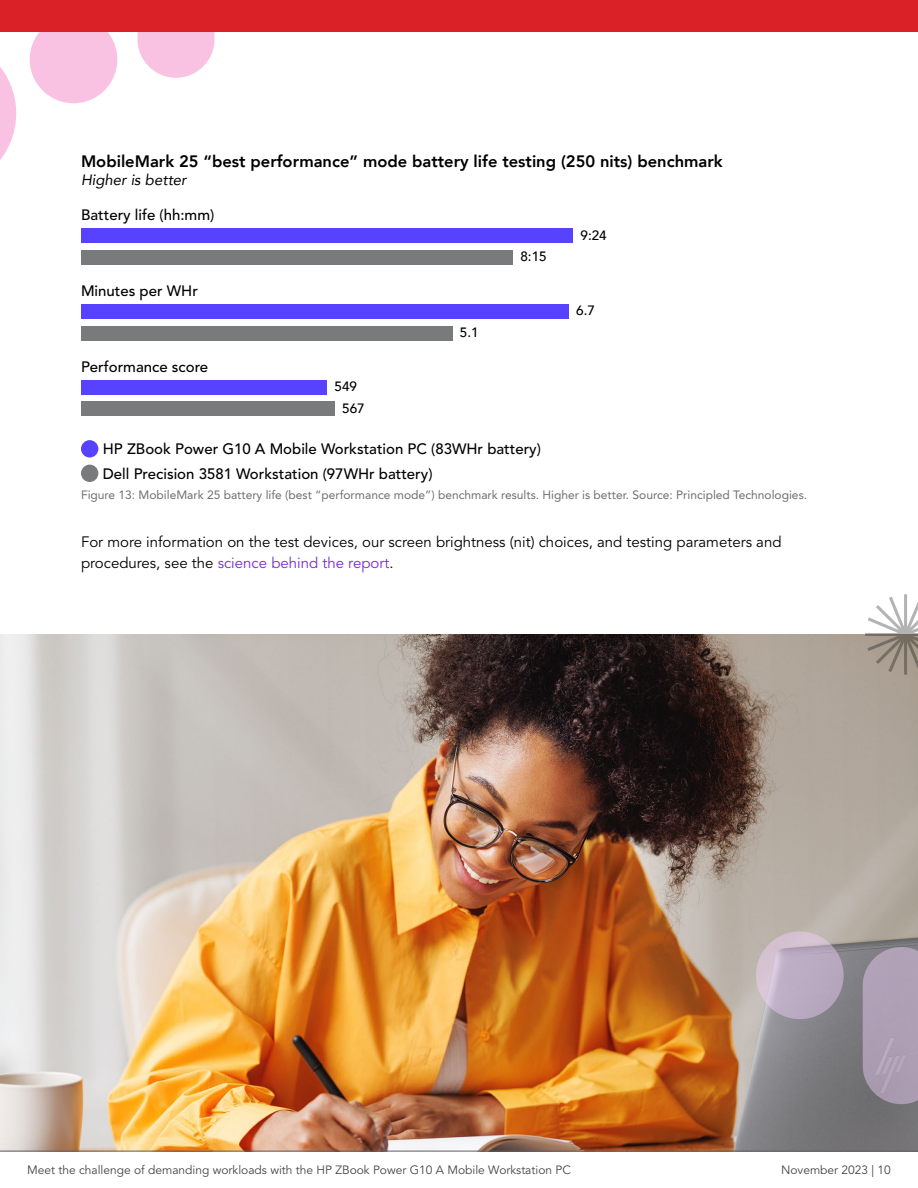
<style>
.page{position:relative;width:918px;height:1188px;background:#fff}
.page>*{position:absolute;margin:0;border:0;box-sizing:border-box;transform-origin:0 0}
.t1{font:800 16.5px "Avenir";color:#000}
.t2{font:500 15px/24.5px "Avenir LT Pro";color:#000}
.t3{font:15px/21px "Avenir LT Pro";color:#000}
.t4{font:italic 15px "Avenir";color:#000}
.t5{font:500 13.5px/21.8px "Avenir";color:#000;text-align:center}
.t6{font:12px "Avenir LT Pro";color:#6d6e71}
.t7{font:12px "Avenir LT Pro";color:#464547}
.s1{color:#772ad7}
</style>
<div class="page">
<div style="left:81px;top:250px;width:432px;height:14px;background:#797a7c"></div>
<div style="left:81px;top:229px;width:492px;height:14px;background:#5642ff"></div>
<div style="left:81px;top:326px;width:371px;height:14px;background:#797a7c"></div>
<div style="left:81px;top:305px;width:488px;height:14px;background:#5642ff"></div>
<div style="left:81px;top:402px;width:254px;height:14px;background:#797a7c"></div>
<div style="left:81px;top:381px;width:246px;height:14px;background:#5642ff"></div>
<div style="left:81px;top:440px;width:17px;height:18px;background:#5642ff;border-radius:50%"></div>
<div style="left:81px;top:465px;width:17px;height:17px;background:#797a7c;border-radius:50%"></div>
<img style="left:0;top:634px;width:918px;height:517px">
<svg style="left:756px;top:932px;width:88px;height:87px;background:#c1b0c5"></svg>
<svg style="left:863px;top:947px;width:55px;height:157px;background:#a99bb0"></svg>
<svg style="left:0;top:67px;width:16px;height:93px"></svg>
<div style="left:30px;top:16px;width:87px;height:87px;background:#f9c2e2;border-radius:50%"></div>
<svg style="left:137px;top:32px;width:78px;height:46px"></svg>
<svg style="left:865px;top:594px;width:53px;height:81px"></svg>
<hr style="left:0;top:1151px;width:918px;height:1px;background:#616264">
<div style="left:0;top:0;width:918px;height:32px;background:#da2128"></div>
<p class="t1" style="left:81px;top:149px;width:643px">MobileMark 25 “best performance” mode battery life testing (250 nits) benchmark</p>
<p class="t4" style="left:81px;top:171px;width:107px">Higher is better</p>
<p class="t2" style="left:81px;top:203px;width:135px">Battery life (hh:mm)</p>
<p class="t2" style="left:81px;top:279px;width:118px">Minutes per WHr</p>
<p class="t2" style="left:81px;top:354px;width:129px">Performance score</p>
<p class="t5" style="left:335px;top:375px;width:32px">549<br>567</p>
<p class="t5" style="left:460px;top:321px;width:20px">5.1</p>
<p class="t5" style="left:520px;top:245px;width:28px">8:15</p>
<p class="t5" style="left:581px;top:223px;width:28px">9:24</p>
<p class="t5" style="left:576px;top:299px;width:20px">6.7</p>
<p class="t2" style="left:103px;top:437px;width:440px">HP ZBook Power G10 A Mobile Workstation PC (83WHr battery)<br>Dell Precision 3581 Workstation (97WHr battery)</p>
<p class="t6" style="left:81px;top:487px;width:728px">Figure 13: MobileMark 25 battery life (best “performance mode”) benchmark results. Higher is better. Source: Principled Technologies.</p>
<p class="t3" style="left:81px;top:531px;width:702px">For more information on the test devices, our screen brightness (nit) choices, and testing parameters and procedures, see the <span class="s1">science behind the report</span>.</p>
<p class="t7" style="left:27px;top:1163px;width:545px">Meet the challenge of demanding workloads with the HP ZBook Power G10 A Mobile Workstation PC</p>
<p class="t7" style="left:781px;top:1163px;width:111px">November 2023 | 10</p>
</div>
